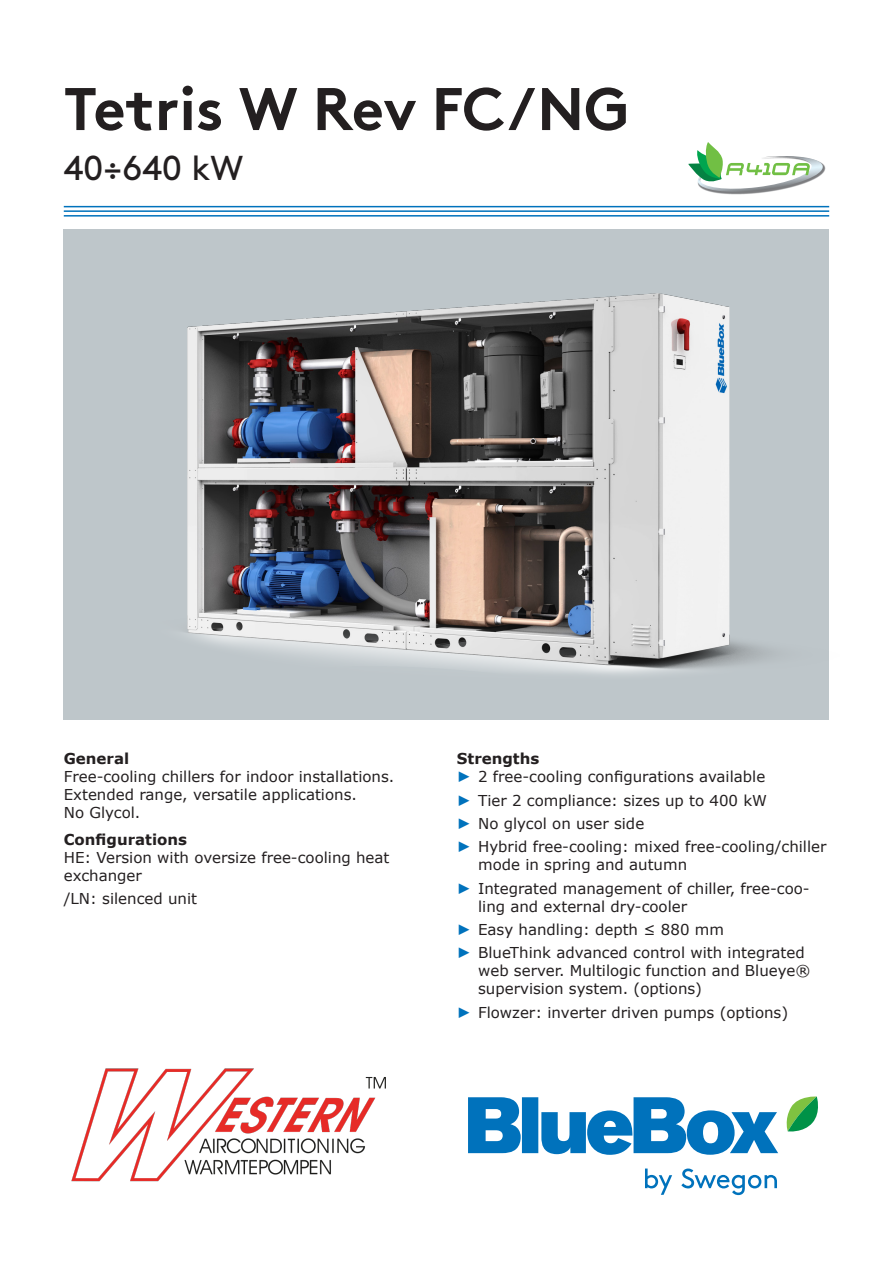
<style>
.page{position:relative;width:893px;height:1263px;background:#fff}
.page>*{position:absolute;margin:0;border:0;box-sizing:border-box;transform-origin:0 0}
.NameCover{font:700 60px "Swegon Brown";letter-spacing:-.01em;color:#231f20}
.CapacityRange{font:34.5px "Swegon Brown";color:#231f20}
.Configurations{font:15px/18px "Verdana";color:#231f20}
.Description{font:15px "Verdana";color:#231f20}
.t1{font:700 15px "Verdana";color:#231f20}
.s1{font-family:"Times New Roman";color:#0072bc}
</style>
<div class="page">
<img style="left:63px;top:142px;width:767px;height:578px">
<svg style="left:645px;top:1168px;width:132px;height:27px"></svg>
<svg style="left:468px;top:1097px;width:310px;height:58px"></svg>
<svg style="left:786px;top:1096px;width:32px;height:36px"></svg>
<img style="left:71px;top:1068px;width:315px;height:114px">
<p class="NameCover" style="left:64px;top:60px;width:567px">Tetris W Rev FC/NG</p>
<p class="CapacityRange" style="left:64px;top:142px;width:181px">40÷640 kW</p>
<p class="t1" style="left:64px;top:748px;width:67px">General</p>
<p class="Description" style="left:64px;top:767px;width:332px">Free-cooling chillers for indoor installations.</p>
<p class="Description" style="left:64px;top:785px;width:295px">Extended range, versatile applications.</p>
<p class="Description" style="left:64px;top:803px;width:78px">No Glycol.</p>
<p class="t1" style="left:64px;top:829px;width:125px">Configurations</p>
<p class="Configurations" style="left:64px;top:848px;width:327px">HE: Version with oversize free-cooling heat exchanger</p>
<p class="Configurations" style="left:64px;top:890px;width:135px">/LN: silenced unit</p>
<p class="t1" style="left:457px;top:748px;width:84px">Strengths</p>
<p class="Configurations" style="left:457px;top:768px;width:310px"><span class="s1">►</span> 2 free-cooling configurations available</p>
<p class="Configurations" style="left:457px;top:791px;width:312px"><span class="s1">►</span> Tier 2 compliance: sizes up to 400 kW</p>
<p class="Configurations" style="left:457px;top:814px;width:189px"><span class="s1">►</span> No glycol on user side</p>
<p class="Configurations" style="left:478px;top:838px;width:350px;text-indent:-21px"><span class="s1">►</span> Hybrid free-cooling: mixed free-cooling/chiller mode in spring and autumn</p>
<p class="Configurations" style="left:478px;top:879px;width:333px;text-indent:-21px"><span class="s1">►</span> Integrated management of chiller, free-coo&shy;ling and external dry-cooler</p>
<p class="Configurations" style="left:457px;top:920px;width:269px"><span class="s1">►</span> Easy handling: depth ≤ 880 mm</p>
<p class="Configurations" style="left:478px;top:944px;width:334px;text-indent:-21px"><span class="s1">►</span> BlueThink advanced control with integrated web server. Multilogic function and Blueye® supervision system. (options)</p>
<p class="Configurations" style="left:457px;top:1003px;width:333px"><span class="s1">►</span> Flowzer: inverter driven pumps (options)</p>
</div>
